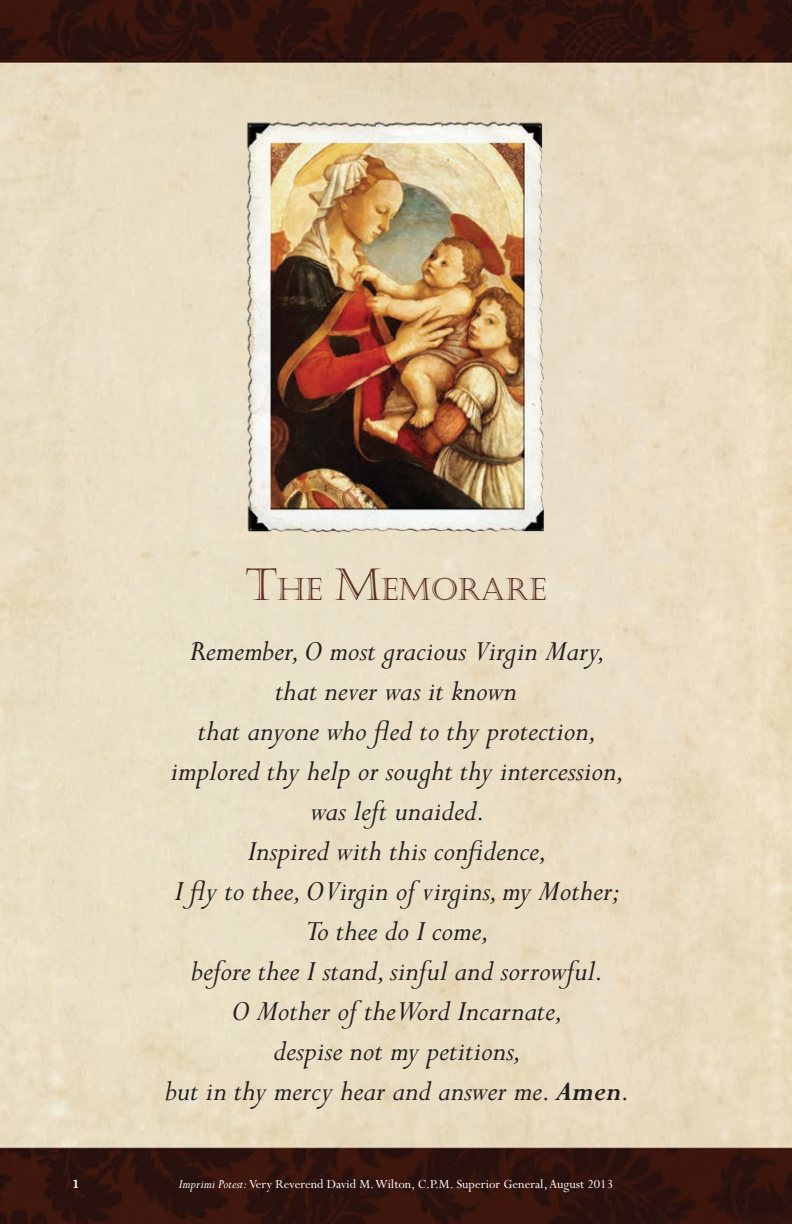
<style>
.page{position:relative;width:792px;height:1224px;background:#fff}
.page>*{position:absolute;margin:0;border:0;box-sizing:border-box;transform-origin:0 0}
.t1{font:italic 32px/40px "Perpetua";color:#231f20;text-align:center}
.t2{font:30.8px "Castellar";color:#5f2f25}
.t3{font:24px "Mrs Eaves All Petite Caps";color:#fff}
.t4{font:14px "Perpetua";color:#fff}
.s1{font-size:44px}
.s2{font-weight:700;font-size:30px}
.s3{font-style:italic}
</style>
<div class="page">
<img style="left:0;top:0;width:792px;height:1224px">
<img style="left:241px;top:115px;width:310px;height:422px">
<p class="t3" style="left:72px;top:1172px;width:9px">1</p>
<p class="t2" style="left:245px;top:573px;width:303px"><span class="s1">T</span>HE <span class="s1">M</span>EMORARE</p>
<p class="t1" style="left:165px;top:631px;width:466px">Remember, O most gracious Virgin Mary, that never was it known<br>that anyone who fled to thy protection, implored thy help or sought thy intercession, was left unaided.<br>Inspired with this confidence,<br>I fly to thee, O Virgin of virgins, my Mother;<br>To thee do I come,<br>before thee I stand, sinful and sorrowful.<br>O Mother of the Word Incarnate,<br>despise not my petitions,<br>but in thy mercy hear and answer me. <span class="s2">Amen</span>.</p>
<p class="t4" style="left:179px;top:1177px;width:436px"><span class="s3">Imprimi Potest:</span> Very Reverend David M. Wilton, C.P.M. Superior General, August 2013</p>
</div>
